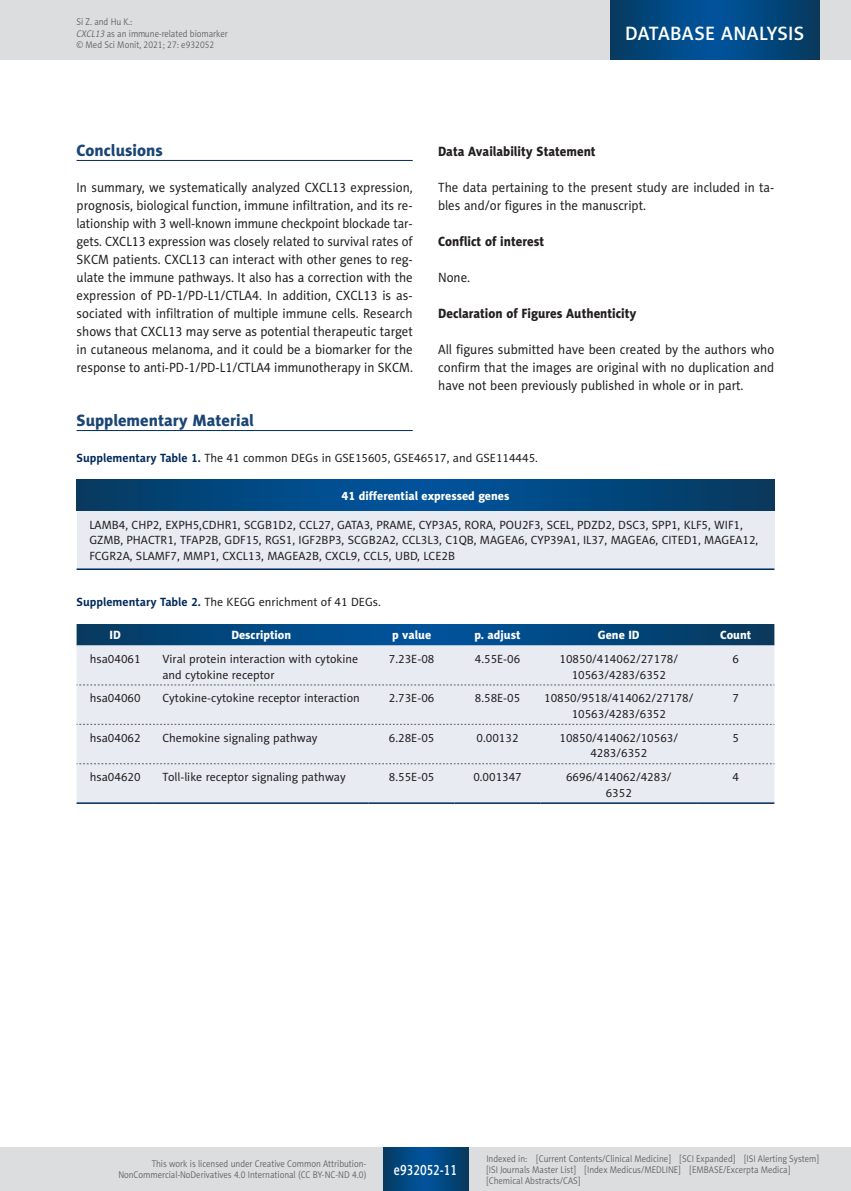
<style>
.page{position:relative;width:851px;height:1191px;background:#fff}
.page>*{position:absolute;margin:0;border:0;box-sizing:border-box;transform-origin:0 0}
.t1{font:19.5px "Naomi Sans EFN Medium";letter-spacing:.01em;color:#fff}
.MSM_Headline_1{font:16.5px "Naomi Sans EFN Heavy";color:#1a4574}
.t2{font:15px "Naomi Sans EFN Medium";color:#fff;scale:.8 1}
.MSM_Body{font:13.5px/18px "Naomi Sans EFN";color:#231f20;text-align:justify;scale:.95 1}
.MSM_Headline_2{font:13.5px "Naomi Sans EFN Heavy";color:#231f20;scale:.95 1}
.MSM_Tabela_zawartosc{font:12px/15.8px "Naomi Sans EFN";color:#231f20;text-align:center}
.MSM_Tabela_tytul{font:12px "Naomi Sans EFN";color:#231f20}
.MSM_Tabela_Head{font:12px "Naomi Sans EFN Heavy";color:#fff}
.t3{font:9.75px/11.2px "Naomi Sans EFN Light";color:#57585a;scale:.9 1}
.s1{font-style:italic}
.s2{font-weight:700;color:#00295c}
</style>
<div class="page">
<hr style="left:77px;top:160px;width:335px;height:1px;background:#00295c">
<hr style="left:77px;top:430px;width:335px;height:1px;background:#00295c">
<svg style="left:77px;top:480px;width:697px;height:31px;background:#02477e"></svg>
<div style="left:77px;top:511px;width:697px;height:58px;background:#e8ebf2"></div>
<hr style="left:77px;top:568px;width:697px;height:2px;background:#00295c">
<svg style="left:77px;top:624px;width:697px;height:21px;background:#02477e"></svg>
<div style="left:77px;top:645px;width:697px;height:157px;background:#e8ebf2"></div>
<svg style="left:77px;top:684px;width:697px;height:1px"></svg>
<svg style="left:77px;top:724px;width:697px;height:1px"></svg>
<svg style="left:77px;top:763px;width:697px;height:1px"></svg>
<hr style="left:77px;top:802px;width:77px;height:2px;background:#00295c">
<hr style="left:154px;top:802px;width:214px;height:2px;background:#00295c">
<hr style="left:368px;top:802px;width:86px;height:2px;background:#00295c">
<hr style="left:454px;top:802px;width:86px;height:2px;background:#00295c">
<hr style="left:540px;top:802px;width:157px;height:2px;background:#00295c">
<hr style="left:697px;top:802px;width:77px;height:2px;background:#00295c">
<div style="left:0;top:1148px;width:850px;height:43px;background:#dcdddf"></div>
<svg style="left:383px;top:1147px;width:85px;height:43px;background:#02477e"></svg>
<div style="left:0;top:0;width:850px;height:60px;background:#dcdddf"></div>
<svg style="left:610px;top:0;width:209px;height:60px;background:#02477e"></svg>
<p class="t3" style="left:77px;top:16px;width:169px">Si Z. and Hu K.:<br><span class="s1">CXCL13</span> as an immune-related biomarker © Med Sci Monit, 2021; 27: e932052</p>
<h1 class="t1" style="left:625px;top:22px;width:180px">DATABASE ANALYSIS</h1>
<p class="MSM_Headline_1" style="left:77px;top:140px;width:88px">Conclusions</p>
<p class="MSM_Body" style="left:77px;top:178px;width:355px">In summary, we systematically analyzed CXCL13 expression, prognosis, biological function, immune infiltration, and its re&shy;lationship with 3 well-known immune checkpoint blockade tar&shy;gets. CXCL13 expression was closely related to survival rates of SKCM patients. CXCL13 can interact with other genes to reg&shy;ulate the immune pathways. It also has a correction with the expression of PD-1/PD-L1/CTLA4. In addition, CXCL13 is as&shy;sociated with infiltration of multiple immune cells. Research shows that CXCL13 may serve as potential therapeutic target in cutaneous melanoma, and it could be a biomarker for the response to anti-PD-1/PD-L1/CTLA4 immunotherapy in SKCM.</p>
<p class="MSM_Headline_1" style="left:77px;top:410px;width:179px">Supplementary Material</p>
<p class="MSM_Headline_2" style="left:438px;top:143px;width:167px">Data Availability Statement</p>
<p class="MSM_Body" style="left:438px;top:178px;width:355px">The data pertaining to the present study are included in ta&shy;bles and/or figures in the manuscript.</p>
<p class="MSM_Headline_2" style="left:438px;top:233px;width:113px">Conflict of interest</p>
<p class="MSM_Body" style="left:438px;top:268px;width:35px">None.</p>
<p class="MSM_Headline_2" style="left:438px;top:305px;width:210px">Declaration of Figures Authenticity</p>
<p class="MSM_Body" style="left:438px;top:340px;width:355px">All figures submitted have been created by the authors who confirm that the images are original with no duplication and have not been previously published in whole or in part.</p>
<p class="MSM_Tabela_tytul" style="left:77px;top:451px;width:463px"><span class="s2">Supplementary Table 1.</span> The 41 common DEGs in GSE15605, GSE46517, and GSE114445.</p>
<p class="MSM_Tabela_Head" style="left:341px;top:488px;width:169px">41 differential expressed genes</p>
<p class="MSM_Tabela_zawartosc" style="left:89px;top:517px;width:670px;text-align:left">LAMB4, CHP2, EXPH5,CDHR1, SCGB1D2, CCL27, GATA3, PRAME, CYP3A5, RORA, POU2F3, SCEL, PDZD2, DSC3, SPP1, KLF5, WIF1,<br>GZMB, PHACTR1, TFAP2B, GDF15, RGS1, IGF2BP3, SCGB2A2, CCL3L3, C1QB, MAGEA6, CYP39A1, IL37, MAGEA6, CITED1, MAGEA12,<br>FCGR2A, SLAMF7, MMP1, CXCL13, MAGEA2B, CXCL9, CCL5, UBD, LCE2B</p>
<p class="MSM_Tabela_tytul" style="left:77px;top:595px;width:306px"><span class="s2">Supplementary Table 2.</span> The KEGG enrichment of 41 DEGs.</p>
<p class="MSM_Tabela_Head" style="left:110px;top:628px;width:13px">ID</p>
<p class="MSM_Tabela_Head" style="left:231px;top:628px;width:61px">Description</p>
<p class="MSM_Tabela_Head" style="left:392px;top:628px;width:41px">p value</p>
<p class="MSM_Tabela_Head" style="left:474px;top:628px;width:47px">p. adjust</p>
<p class="MSM_Tabela_Head" style="left:597px;top:628px;width:43px">Gene ID</p>
<p class="MSM_Tabela_Head" style="left:720px;top:628px;width:33px">Count</p>
<p class="MSM_Tabela_zawartosc" style="left:90px;top:651px;width:52px">hsa04061</p>
<p class="MSM_Tabela_zawartosc" style="left:162px;top:651px;width:197px;text-align:left">Viral protein interaction with cytokine and cytokine receptor</p>
<p class="MSM_Tabela_zawartosc" style="left:389px;top:651px;width:47px">7.23E-08</p>
<p class="MSM_Tabela_zawartosc" style="left:475px;top:651px;width:47px">4.55E-06</p>
<p class="MSM_Tabela_zawartosc" style="left:559px;top:651px;width:120px">10850/414062/27178/<br>10563/4283/6352</p>
<p class="MSM_Tabela_zawartosc" style="left:732px;top:651px;width:8px">6</p>
<p class="MSM_Tabela_zawartosc" style="left:90px;top:690px;width:52px">hsa04060</p>
<p class="MSM_Tabela_zawartosc" style="left:162px;top:690px;width:199px">Cytokine-cytokine receptor interaction</p>
<p class="MSM_Tabela_zawartosc" style="left:389px;top:690px;width:47px">2.73E-06</p>
<p class="MSM_Tabela_zawartosc" style="left:475px;top:690px;width:47px">8.58E-05</p>
<p class="MSM_Tabela_zawartosc" style="left:544px;top:690px;width:151px">10850/9518/414062/27178/</p>
<p class="MSM_Tabela_zawartosc" style="left:571px;top:706px;width:96px">10563/4283/6352</p>
<p class="MSM_Tabela_zawartosc" style="left:732px;top:690px;width:8px">7</p>
<p class="MSM_Tabela_zawartosc" style="left:90px;top:729px;width:52px">hsa04062</p>
<p class="MSM_Tabela_zawartosc" style="left:162px;top:729px;width:156px">Chemokine signaling pathway</p>
<p class="MSM_Tabela_zawartosc" style="left:389px;top:729px;width:47px">6.28E-05</p>
<p class="MSM_Tabela_zawartosc" style="left:476px;top:729px;width:43px">0.00132</p>
<p class="MSM_Tabela_zawartosc" style="left:559px;top:729px;width:120px">10850/414062/10563/<br>4283/6352</p>
<p class="MSM_Tabela_zawartosc" style="left:732px;top:729px;width:8px">5</p>
<p class="MSM_Tabela_zawartosc" style="left:90px;top:769px;width:52px">hsa04620</p>
<p class="MSM_Tabela_zawartosc" style="left:162px;top:769px;width:185px">Toll-like receptor signaling pathway</p>
<p class="MSM_Tabela_zawartosc" style="left:389px;top:769px;width:47px">8.55E-05</p>
<p class="MSM_Tabela_zawartosc" style="left:473px;top:769px;width:50px">0.001347</p>
<p class="MSM_Tabela_zawartosc" style="left:566px;top:769px;width:107px">6696/414062/4283/<br>6352</p>
<p class="MSM_Tabela_zawartosc" style="left:732px;top:769px;width:8px">4</p>
<p class="t3" style="left:118px;top:1158px;width:277px;text-align:right">This work is licensed under Creative Common Attribution-<br>NonCommercial-NoDerivatives 4.0 International (CC BY-NC-ND 4.0)</p>
<p class="t2" style="left:394px;top:1160px;width:81px">e932052-11</p>
<p class="t3" style="left:486px;top:1152px;width:371px">Indexed in: [Current Contents/Clinical Medicine] [SCI Expanded] [ISI Alerting System] [ISI Journals Master List] [Index Medicus/MEDLINE] [EMBASE/Excerpta Medica] [Chemical Abstracts/CAS]</p>
</div>
